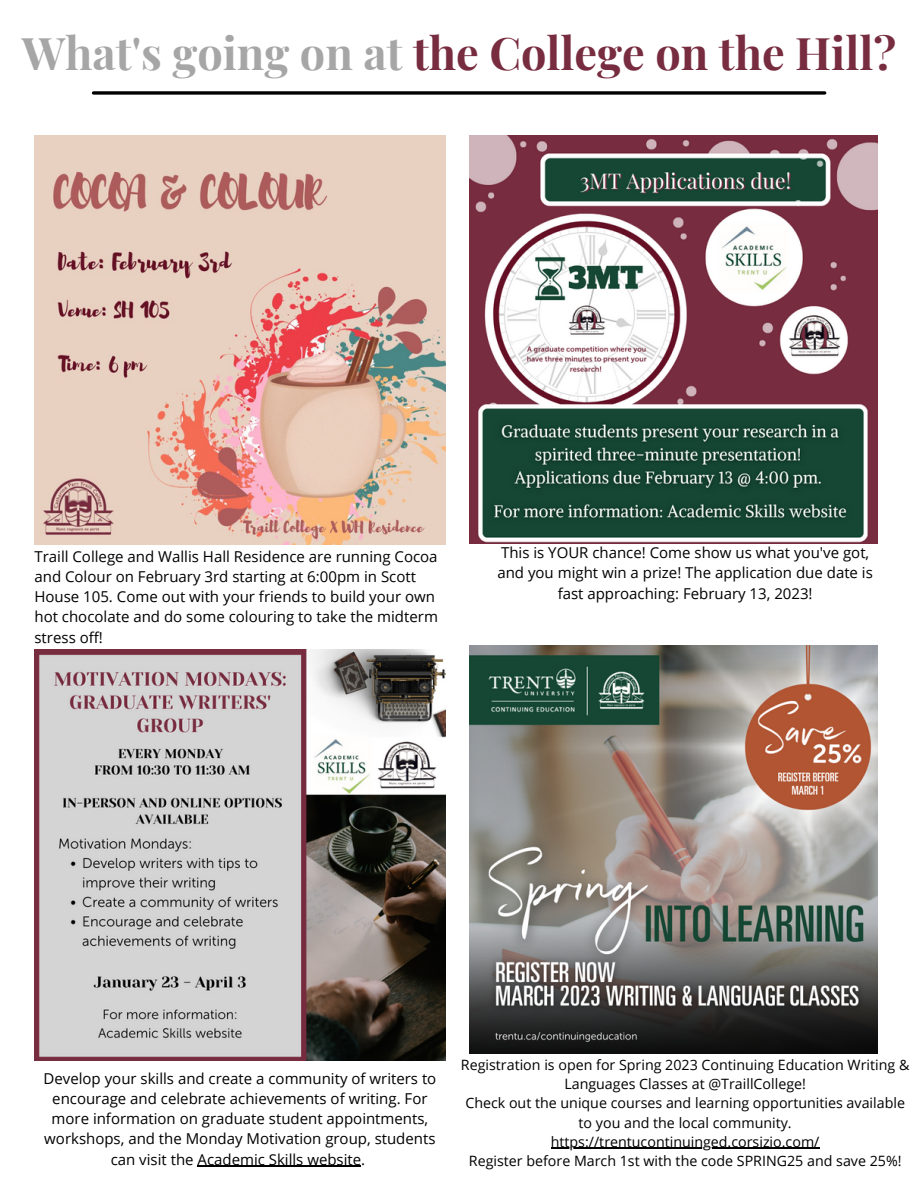
<style>
.page{position:relative;width:918px;height:1188px;background:#fff}
.page>*{position:absolute;margin:0;border:0;box-sizing:border-box;transform-origin:0 0}
.t1{font:700 45px "Playfair Display";color:#772c3f}
.t2{font:15px/20.2px "Open Sans";color:#010101}
.t3{font:15px/20.2px "Open Sans";color:#000;text-align:center}
.t4{font:14.25px/19.2px "Open Sans";color:#000;text-align:center}
.s1{color:#a6a6a6}
</style>
<div class="page">
<hr style="left:198px;top:1166px;width:163px;height:1px;background:#010101">
<svg style="left:93px;top:91px;width:732px;height:4px;background:#272727"></svg>
<img style="left:34px;top:136px;width:411px;height:408px">
<img style="left:469px;top:136px;width:409px;height:408px">
<img style="left:34px;top:649px;width:411px;height:411px">
<img style="left:469px;top:646px;width:409px;height:408px">
<hr style="left:551px;top:1148px;width:269px;height:1px;background:#000">
<h1 class="t1" style="left:22px;top:21px;width:876px"><span class="s1">What's going on at</span> the College on the Hill?</h1>
<p class="t2" style="left:34px;top:546px;width:405px">Traill College and Wallis Hall Residence are running Cocoa and Colour on February 3rd starting at 6:00pm in Scott House 105. Come out with your friends to build your own hot chocolate and do some colouring to take the midterm stress off!</p>
<p class="t3" style="left:497px;top:542px;width:377px">This is YOUR chance! Come show us what you've got, and you might win a prize! The application due date is fast approaching: February 13, 2023!</p>
<p class="t2" style="left:44px;top:1068px;width:394px;text-align:center">Develop your skills and create a community of writers to encourage and celebrate achievements of writing. For more information on graduate student appointments, workshops, and the Monday Motivation group, students can visit the Academic Skills website.</p>
<p class="t4" style="left:461px;top:1055px;width:450px">Registration is open for Spring 2023 Continuing Education Writing &amp; Languages Classes at @TraillCollege!<br>Check out the unique courses and learning opportunities available to you and the local community. https://trentucontinuinged.corsizio.com/<br>Register before March 1st with the code SPRING25 and save 25%!</p>
</div>
